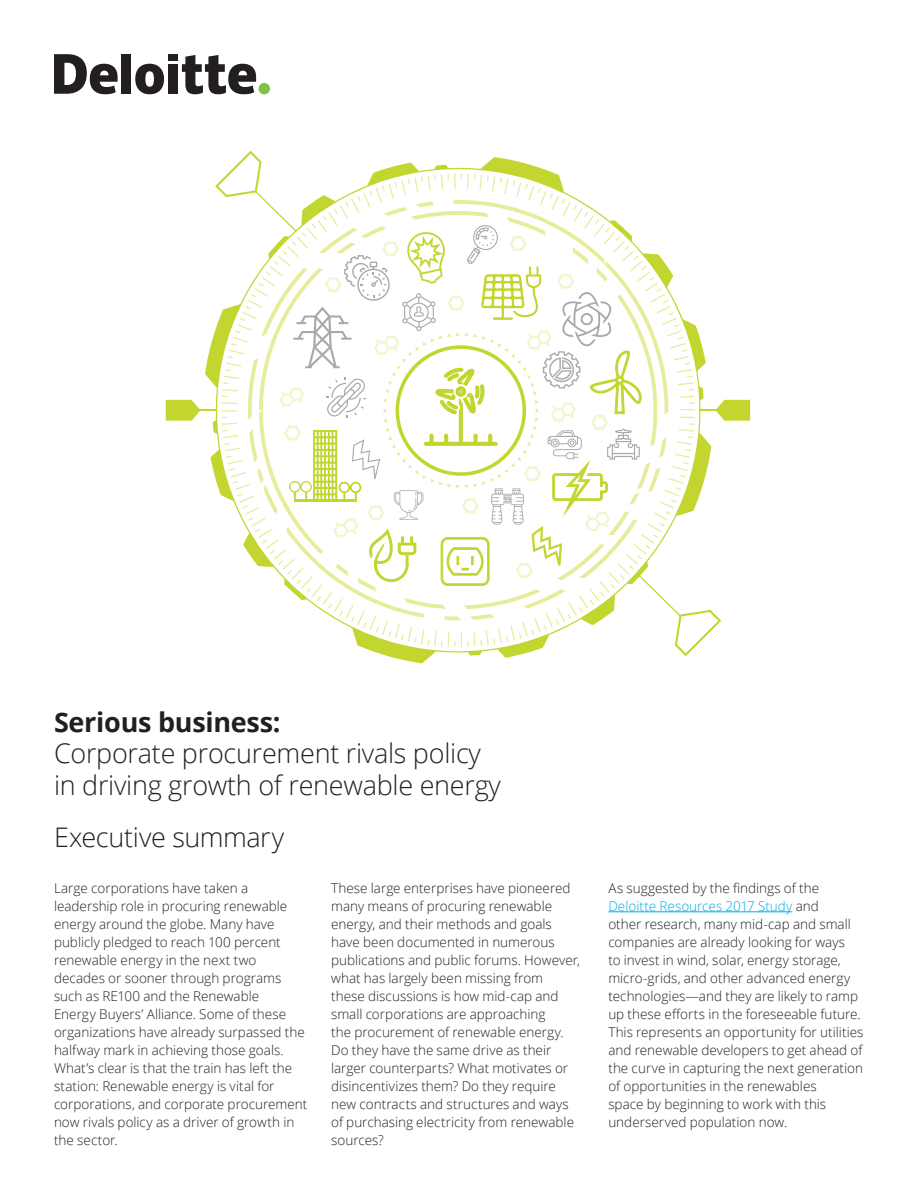
<style>
.page{position:relative;width:918px;height:1188px;background:#fff}
.page>*{position:absolute;margin:0;border:0;box-sizing:border-box;transform-origin:0 0}
.t1{font:300 27px/31.5px "Open Sans";letter-spacing:-.01em;color:#231f20}
.t2{font:700 27px "Open Sans";letter-spacing:-.01em;color:#231f20}
.t3{font:300 13.5px/18px "Open Sans";color:#231f20}
.s1{color:#00aae7}
</style>
<div class="page">
<div style="left:259px;top:83px;width:11px;height:11px;background:#80c342;border-radius:50%"></div>
<div style="left:121px;top:54px;width:10px;height:40px;background:#231f20"></div>
<svg style="left:135px;top:64px;width:29px;height:30px"></svg>
<div style="left:168px;top:64px;width:10px;height:30px;background:#231f20"></div>
<div style="left:168px;top:54px;width:10px;height:7px;background:#231f20"></div>
<svg style="left:182px;top:55px;width:74px;height:39px"></svg>
<svg style="left:54px;top:54px;width:64px;height:40px"></svg>
<hr style="left:608px;top:911px;width:184px;height:1px;background:#00aae7">
<svg style="left:205px;top:331px;width:10px;height:79px"></svg>
<svg style="left:211px;top:421px;width:220px;height:242px"></svg>
<svg style="left:166px;top:400px;width:34px;height:21px"></svg>
<hr style="left:185px;top:410px;width:32px;height:1px;background:#c2d62f">
<svg style="left:215px;top:151px;width:535px;height:505px"></svg>
<div style="left:290px;top:482px;width:9px;height:9px;background:#fff;border-radius:50%"></div>
<div style="left:302px;top:482px;width:9px;height:9px;background:#fff;border-radius:50%"></div>
<hr style="left:294px;top:499px;width:63px;height:2px;background:#c2d62f">
<h1 class="t2" style="left:54px;top:703px;width:228px">Serious business:</h1>
<h1 class="t1" style="left:54px;top:737px;width:448px">Corporate procurement rivals policy in driving growth of renewable energy</h1>
<h1 class="t1" style="left:54px;top:820px;width:232px">Executive summary</h1>
<p class="t3" style="left:54px;top:879px;width:255px">Large corporations have taken a leadership role in procuring renewable energy around the globe. Many have publicly pledged to reach 100 percent renewable energy in the next two decades or sooner through programs such as RE100 and the Renewable<br>Energy Buyers’ Alliance. Some of these organizations have already surpassed the halfway mark in achieving those goals.<br>What’s clear is that the train has left the station: Renewable energy is vital for corporations, and corporate procurement now rivals policy as a driver of growth in the sector.</p>
<p class="t3" style="left:331px;top:878px;width:250px">These large enterprises have pioneered many means of procuring renewable energy, and their methods and goals have been documented in numerous publications and public forums. However, what has largely been missing from these discussions is how mid-cap and small corporations are approaching<br>the procurement of renewable energy.<br>Do they have the same drive as their larger counterparts? What motivates or disincentivizes them? Do they require new contracts and structures and ways of purchasing electricity from renewable sources?</p>
<p class="t3" style="left:608px;top:879px;width:257px">As suggested by the findings of the <span class="s1">Deloitte Resources 2017 Study</span> and<br>other research, many mid-cap and small companies are already looking for ways<br>to invest in wind, solar, energy storage, micro-grids, and other advanced energy technologies—and they are likely to ramp up these efforts in the foreseeable future.<br>This represents an opportunity for utilities and renewable developers to get ahead of the curve in capturing the next generation of opportunities in the renewables<br>space by beginning to work with this underserved population now.</p>
</div>
